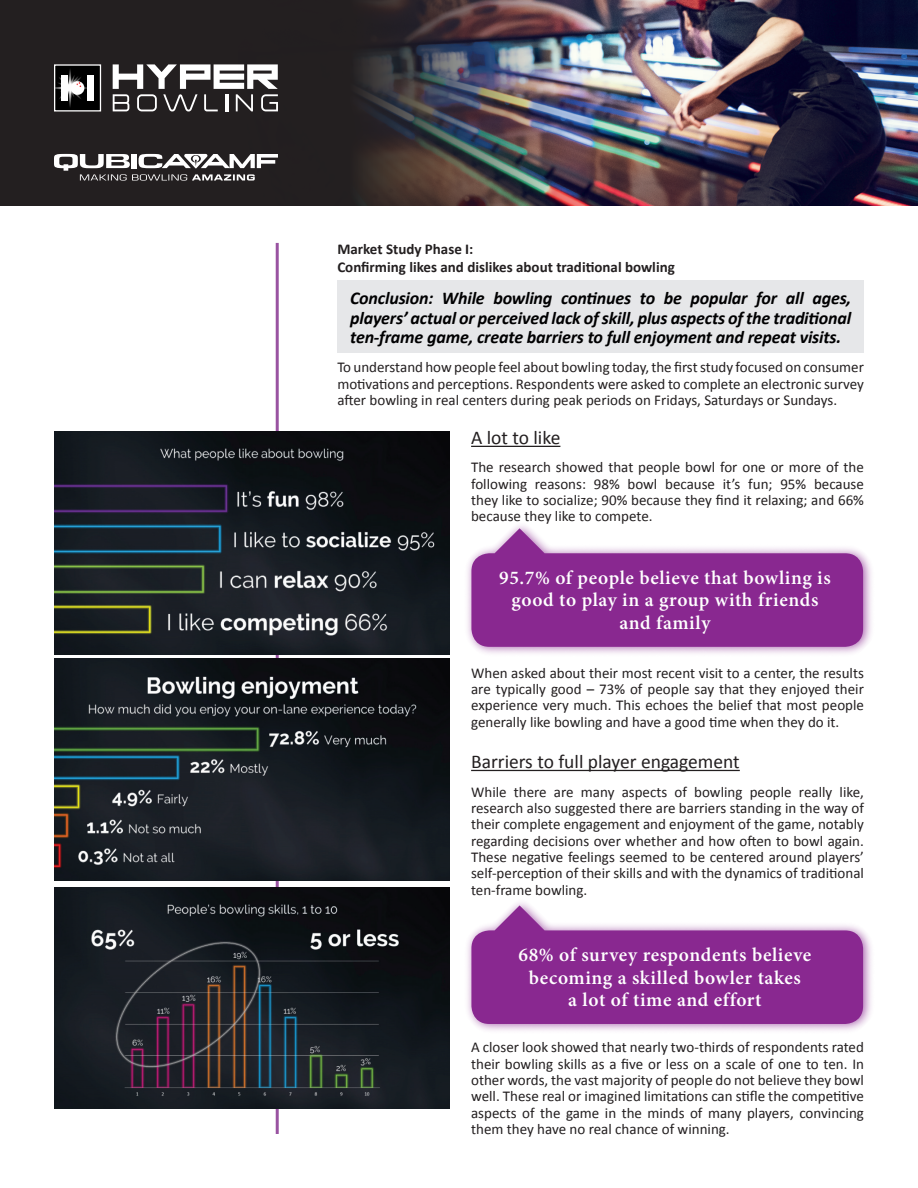
<style>
.page{position:relative;width:918px;height:1188px;background:#fff}
.page>*{position:absolute;margin:0;border:0;box-sizing:border-box;transform-origin:0 0}
.t1{font:600 19.5px/22.5px "Minion Pro";letter-spacing:.03em;color:#fff;text-align:center}
.t2{font:19.5px "Calibri";color:#231f20}
.t3{font:italic 700 18px/19.6px "Calibri";letter-spacing:-.01em;color:#000001;text-align:justify}
.t4{font:15px/16.4px "Calibri";color:#231f20;text-align:justify}
.t5{font:700 15px/17.4px "Calibri";color:#231f20}
</style>
<div class="page">
<div style="left:337px;top:281px;width:527px;height:72px;background:#e6e7e9"></div>
<hr style="left:276px;top:243px;width:3px;height:891px;background:#9953a1">
<div style="left:0;top:0;width:918px;height:206px;background:#231f20"></div>
<svg style="left:54px;top:154px;width:184px;height:27px"></svg>
<svg style="left:113px;top:64px;width:125px;height:48px"></svg>
<div style="left:54px;top:64px;width:47px;height:48px;background:#000;border:1px solid #fff"></div>
<div style="left:87px;top:75px;width:6px;height:25px;background:#fff"></div>
<img style="left:54px;top:67px;width:38px;height:43px">
<img style="left:238px;top:0;width:680px;height:206px">
<img style="left:55px;top:432px;width:366px;height:222px">
<svg style="left:421px;top:431px;width:451px;height:224px"></svg>
<svg style="left:471px;top:528px;width:392px;height:119px;fill:#892890"></svg>
<svg style="left:421px;top:769px;width:451px;height:262px"></svg>
<svg style="left:471px;top:905px;width:392px;height:119px;fill:#892890"></svg>
<img style="left:55px;top:887px;width:395px;height:222px">
<img style="left:54px;top:658px;width:396px;height:222px">
<p class="t5" style="left:337px;top:240px;width:339px">Market Study Phase I:<br>Confirming likes and dislikes about traditional bowling</p>
<p class="t3" style="left:350px;top:287px;width:503px">Conclusion: While bowling continues to be popular for all ages, players’ actual or perceived lack of skill, plus aspects of the traditional ten-frame game, create barriers to full enjoyment and repeat visits.</p>
<p class="t4" style="left:337px;top:358px;width:528px">To understand how people feel about bowling today, the first study focused on consumer motivations and perceptions. Respondents were asked to complete an electronic survey after bowling in real centers during peak periods on Fridays, Saturdays or Sundays.</p>
<h1 class="t2" style="left:471px;top:426px;width:91px">A lot to like</h1>
<p class="t4" style="left:471px;top:459px;width:394px">The research showed that people bowl for one or more of the following reasons: 98% bowl because it’s fun; 95% because they like to socialize; 90% because they find it relaxing; and 66% because they like to compete.</p>
<h1 class="t1" style="left:499px;top:566px;width:333px">95.7% of people believe that bowling is good to play in a group with friends and family</h1>
<p class="t4" style="left:471px;top:664px;width:394px">When asked about their most recent visit to a center, the results are typically good – 73% of people say that they enjoyed their experience very much. This echoes the belief that most people generally like bowling and have a good time when they do it.</p>
<h1 class="t2" style="left:471px;top:750px;width:270px">Barriers to full player engagement</h1>
<p class="t4" style="left:471px;top:783px;width:394px">While there are many aspects of bowling people really like, research also suggested there are barriers standing in the way of their complete engagement and enjoyment of the game, notably regarding decisions over whether and how often to bowl again.<br>These negative feelings seemed to be centered around players’ self-perception of their skills and with the dynamics of traditional ten-frame bowling.</p>
<h1 class="t1" style="left:519px;top:943px;width:294px">68% of survey respondents believe becoming a skilled bowler takes<br>a lot of time and effort</h1>
<p class="t4" style="left:471px;top:1038px;width:394px">A closer look showed that nearly two-thirds of respondents rated their bowling skills as a five or less on a scale of one to ten. In other words, the vast majority of people do not believe they bowl well. These real or imagined limitations can stifle the competitive aspects of the game in the minds of many players, convincing them they have no real chance of winning.</p>
</div>
